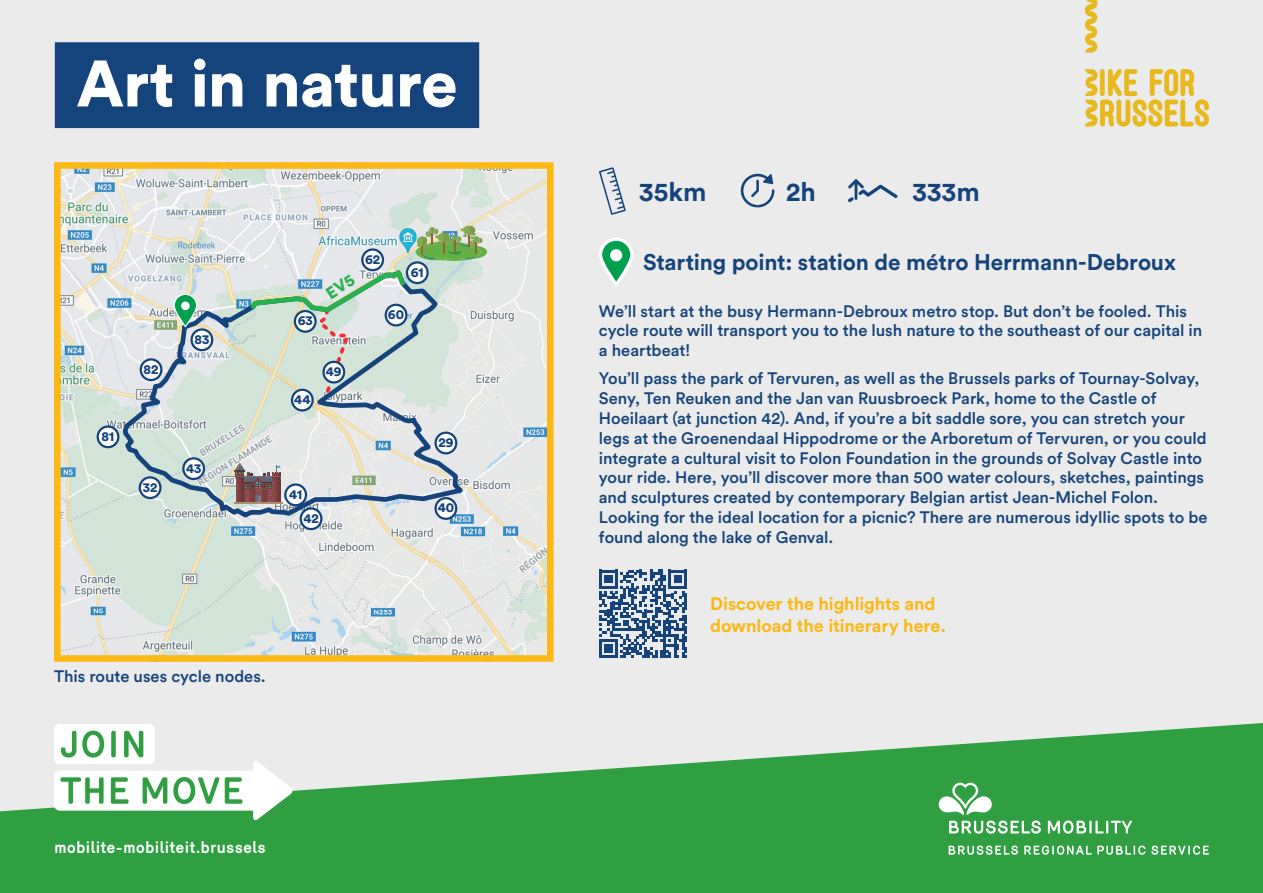
<style>
.page{position:relative;width:1263px;height:893px;background:#eaebea}
.page>*{position:absolute;margin:0;border:0;box-sizing:border-box;transform-origin:0 0}
.t1{font:64.8px "Circular Std Black";letter-spacing:-.015em;color:#fff}
.t2{font:26.4px "Circular Std Bold";letter-spacing:.005em;color:#15447c}
.t3{font:22.5px "Circular Std Bold";letter-spacing:-.005em;color:#15447c}
.t4{font:18px/21.6px "Circular Std Bold";letter-spacing:-.005em;color:#fcb814}
.t5{font:16.5px/19.8px "Circular Std Medium";color:#15447c}
.t6{font:700 16.5px "Mercury";letter-spacing:-.005em;color:#fff}
.t7{font:13.35px "Circular Std Black";color:#15447c}
</style>
<div class="page">
<svg style="left:1085px;top:69px;width:124px;height:58px"></svg>
<svg style="left:1085px;top:0;width:12px;height:53px"></svg>
<svg style="left:848px;top:179px;width:49px;height:23px"></svg>
<svg style="left:741px;top:174px;width:33px;height:33px"></svg>
<svg style="left:599px;top:167px;width:27px;height:48px"></svg>
<svg style="left:599px;top:570px;width:88px;height:88px"></svg>
<svg style="left:599px;top:238px;width:34px;height:49px"></svg>
<div style="left:610px;top:249px;width:12px;height:12px;background:#fff;border-radius:50%"></div>
<div style="left:55px;top:42px;width:424px;height:86px;background:#15447c"></div>
<img style="left:62px;top:170px;width:484px;height:484px">
<svg style="left:120px;top:266px;width:350px;height:254px"></svg>
<svg style="left:292px;top:390px;width:21px;height:20px"></svg>
<div style="left:291px;top:389px;width:23px;height:23px;border:2px solid #15447c;border-radius:50%"></div>
<div style="left:436px;top:498px;width:20px;height:21px;background:#fff;border-radius:50%"></div>
<div style="left:434px;top:497px;width:23px;height:23px;border:2px solid #15447c;border-radius:50%"></div>
<div style="left:301px;top:508px;width:20px;height:21px;background:#fff;border-radius:50%"></div>
<div style="left:300px;top:507px;width:22px;height:23px;border:2px solid #15447c;border-radius:50%"></div>
<div style="left:285px;top:485px;width:21px;height:20px;background:#fff;border-radius:50%"></div>
<div style="left:284px;top:483px;width:23px;height:23px;border:2px solid #15447c;border-radius:50%"></div>
<div style="left:183px;top:458px;width:21px;height:21px;background:#fff;border-radius:50%"></div>
<div style="left:182px;top:457px;width:23px;height:23px;border:2px solid #15447c;border-radius:50%"></div>
<div style="left:140px;top:477px;width:20px;height:21px;background:#fff;border-radius:50%"></div>
<div style="left:139px;top:476px;width:23px;height:23px;border:2px solid #15447c;border-radius:50%"></div>
<div style="left:436px;top:433px;width:20px;height:20px;background:#fff;border-radius:50%"></div>
<div style="left:434px;top:432px;width:23px;height:22px;border:2px solid #15447c;border-radius:50%"></div>
<div style="left:98px;top:426px;width:20px;height:21px;background:#fff;border-radius:50%"></div>
<div style="left:97px;top:425px;width:22px;height:23px;border:2px solid #15447c;border-radius:50%"></div>
<div style="left:141px;top:359px;width:20px;height:21px;background:#fff;border-radius:50%"></div>
<div style="left:140px;top:358px;width:22px;height:23px;border:2px solid #15447c;border-radius:50%"></div>
<div style="left:192px;top:329px;width:20px;height:21px;background:#fff;border-radius:50%"></div>
<div style="left:190px;top:328px;width:23px;height:23px;border:2px solid #15447c;border-radius:50%"></div>
<svg style="left:173px;top:293px;width:25px;height:35px"></svg>
<div style="left:181px;top:302px;width:9px;height:8px;background:#fff;border-radius:50%"></div>
<hr style="left:234px;top:502px;width:48px;height:1px;background:#ac906c">
<svg style="left:234px;top:462px;width:47px;height:40px"></svg>
<div style="left:54px;top:162px;width:500px;height:500px;border:7px solid #fcb814"></div>
<svg style="left:0;top:723px;width:1263px;height:170px;fill:#2f9f42"></svg>
<div style="left:54px;top:724px;width:101px;height:40px;background:#fff;border-radius:6px"></div>
<svg style="left:54px;top:731px;width:238px;height:89px"></svg>
<svg style="left:939px;top:783px;width:102px;height:51px;background:#62b670"></svg>
<svg style="left:1048px;top:820px;width:84px;height:14px"></svg>
<svg style="left:949px;top:845px;width:69px;height:10px"></svg>
<svg style="left:1024px;top:845px;width:185px;height:10px;background:#72bd7f"></svg>
<svg style="left:247px;top:226px;width:242px;height:177px"></svg>
<h1 class="t1" style="left:76px;top:41px;width:383px">Art in nature</h1>
<p class="t7" style="left:102px;top:427px;width:14px">81</p>
<p class="t7" style="left:144px;top:360px;width:16px">82</p>
<p class="t7" style="left:194px;top:330px;width:16px">83</p>
<p class="t7" style="left:143px;top:478px;width:16px">32</p>
<p class="t7" style="left:186px;top:459px;width:17px">43</p>
<p class="t7" style="left:298px;top:312px;width:17px">63</p>
<p class="t7" style="left:294px;top:390px;width:18px">44</p>
<p class="t7" style="left:326px;top:362px;width:17px">49</p>
<p class="t7" style="left:289px;top:485px;width:15px">41</p>
<p class="t7" style="left:303px;top:509px;width:17px">42</p>
<p class="t7" style="left:365px;top:250px;width:17px">62</p>
<p class="t7" style="left:411px;top:263px;width:15px">61</p>
<p class="t7" style="left:388px;top:305px;width:18px">60</p>
<p class="t7" style="left:438px;top:433px;width:17px">29</p>
<p class="t7" style="left:438px;top:499px;width:18px">40</p>
<p class="t5" style="left:54px;top:666px;width:213px">This route uses cycle nodes.</p>
<p class="t6" style="left:54px;top:838px;width:213px">mobilite-mobiliteit.brussels</p>
<h2 class="t2" style="left:639px;top:175px;width:69px">35km</h2>
<h2 class="t2" style="left:786px;top:175px;width:31px">2h</h2>
<h2 class="t2" style="left:912px;top:175px;width:69px">333m</h2>
<h3 class="t3" style="left:643px;top:247px;width:534px">Starting point: station de métro Herrmann-Debroux</h3>
<p class="t5" style="left:599px;top:301px;width:605px">We’ll start at the busy Hermann-Debroux metro stop. But don’t be fooled. This cycle route will transport you to the lush nature to the southeast of our capital in a heartbeat!</p>
<p class="t5" style="left:599px;top:368px;width:610px">You’ll pass the park of Tervuren, as well as the Brussels parks of Tournay-Solvay, Seny, Ten Reuken and the Jan van Ruusbroeck Park, home to the Castle of Hoeilaart (at junction 42). And, if you’re a bit saddle sore, you can stretch your legs at the Groenendaal Hippodrome or the Arboretum of Tervuren, or you could integrate a cultural visit to Folon Foundation in the grounds of Solvay Castle into your ride. Here, you’ll discover more than 500 water colours, sketches, paintings and sculptures created by contemporary Belgian artist Jean-Michel Folon.<br>Looking for the ideal location for a picnic? There are numerous idyllic spots to be found along the lake of Genval.</p>
<p class="t4" style="left:710px;top:593px;width:237px">Discover the highlights and download the itinerary here.</p>
</div>
